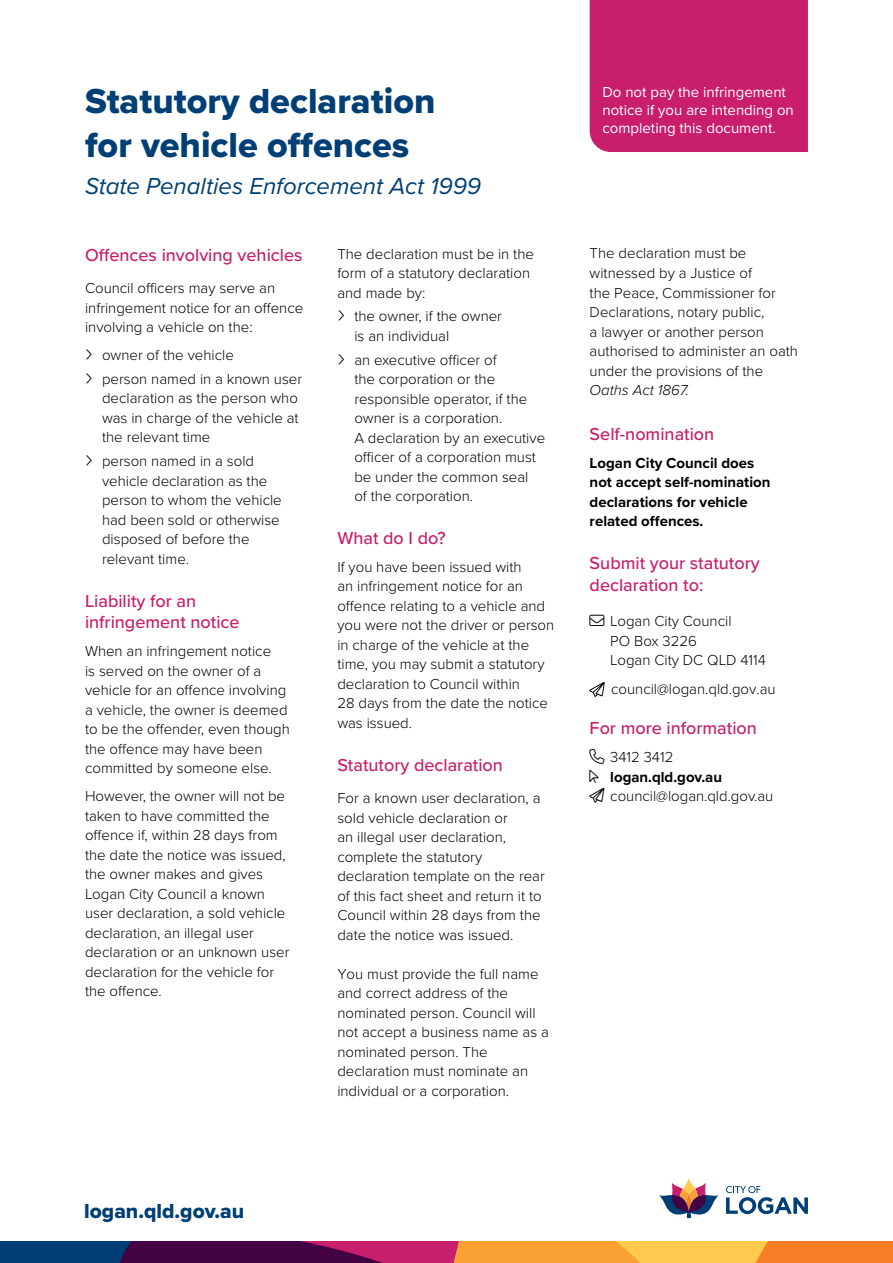
<style>
.page{position:relative;width:893px;height:1263px;background:#fff}
.page>*{position:absolute;margin:0;border:0;box-sizing:border-box;transform-origin:0 0}
.t1{font:36px/43.2px "Proxima Nova Extrabld";color:#003f75}
.t2{font:italic 24px "Proxima Nova";color:#003f75}
.t3{font:21px "Proxima Nova Extrabld";color:#003f75}
.t4{font:500 18px/21.6px "Proxima Nova";color:#c81e6b}
.t5{font:500 18px "Proxima Nova";color:#c71e6a}
.t6{font:300 15px/19.5px "Proxima Nova";color:#000}
.t7{font:700 15px/19.5px "Proxima Nova";color:#000}
.t8{font:15px/18px "Proxima Nova";color:#fff}
.s1{font-style:italic}
</style>
<div class="page">
<svg style="left:0;top:1242px;width:893px;height:21px;background:#a35c49"></svg>
<svg style="left:659px;top:1178px;width:60px;height:40px"></svg>
<svg style="left:726px;top:1186px;width:82px;height:28px"></svg>
<div style="left:590px;top:0;width:218px;height:152px;background:#c81e6b"></div>
<img style="left:589px;top:682px;width:16px;height:16px">
<h1 class="t1" style="left:85px;top:79px;width:352px">Statutory declaration for vehicle offences</h1>
<p class="t2" style="left:85px;top:168px;width:397px">State Penalties Enforcement Act 1999</p>
<h2 class="t4" style="left:85px;top:243px;width:219px">Offences involving vehicles</h2>
<p class="t6" style="left:85px;top:278px;width:220px">Council officers may serve an infringement notice for an offence involving a vehicle on the:</p>
<p class="t6" style="left:102px;top:345px;width:133px">owner of the vehicle</p>
<p class="t6" style="left:102px;top:368px;width:202px">person named in a known user declaration as the person who was in charge of the vehicle at the relevant time</p>
<p class="t6" style="left:102px;top:451px;width:181px">person named in a sold vehicle declaration as the person to whom the vehicle had been sold or otherwise disposed of before the relevant time.</p>
<h2 class="t4" style="left:85px;top:589px;width:156px">Liability for an infringement notice</h2>
<p class="t6" style="left:85px;top:640px;width:206px">When an infringement notice<br>is served on the owner of a vehicle for an offence involving a vehicle, the owner is deemed to be the offender, even though the offence may have been committed by someone else.</p>
<p class="t6" style="left:85px;top:786px;width:206px">However, the owner will not be taken to have committed the offence if, within 28 days from the date the notice was issued, the owner makes and gives<br>Logan City Council a known user declaration, a sold vehicle declaration, an illegal user declaration or an unknown user declaration for the vehicle for the offence.</p>
<p class="t6" style="left:337px;top:243px;width:198px">The declaration must be in the form of a statutory declaration and made by:</p>
<p class="t6" style="left:354px;top:306px;width:149px">the owner, if the owner is an individual</p>
<p class="t6" style="left:354px;top:349px;width:192px">an executive officer of<br>the corporation or the responsible operator, if the owner is a corporation.<br>A declaration by an executive officer of a corporation must be under the common seal<br>of the corporation.</p>
<h2 class="t4" style="left:337px;top:526px;width:110px">What do I do?</h2>
<p class="t6" style="left:337px;top:556px;width:218px">If you have been issued with<br>an infringement notice for an offence relating to a vehicle and you were not the driver or person in charge of the vehicle at the time, you may submit a statutory declaration to Council within<br>28 days from the date the notice was issued.</p>
<h2 class="t4" style="left:337px;top:753px;width:167px">Statutory declaration</h2>
<p class="t6" style="left:337px;top:787px;width:209px">For a known user declaration, a sold vehicle declaration or<br>an illegal user declaration, complete the statutory declaration template on the rear of this fact sheet and return it to<br>Council within 28 days from the date the notice was issued.</p>
<p class="t6" style="left:337px;top:963px;width:213px">You must provide the full name and correct address of the nominated person. Council will not accept a business name as a nominated person. The declaration must nominate an individual or a corporation.</p>
<p class="t8" style="left:602px;top:82px;width:193px">Do not pay the infringement notice if you are intending on completing this document.</p>
<p class="t6" style="left:590px;top:243px;width:210px">The declaration must be witnessed by a Justice of<br>the Peace, Commissioner for<br>Declarations, notary public,<br>a lawyer or another person authorised to administer an oath under the provisions of the<br><span class="s1">Oaths Act 1867.</span></p>
<h3 class="t5" style="left:590px;top:421px;width:126px">Self-nomination</h3>
<p class="t7" style="left:590px;top:453px;width:182px">Logan City Council does not accept self-nomination declarations for vehicle related offences.</p>
<h2 class="t4" style="left:590px;top:552px;width:172px">Submit your statutory declaration to:</h2>
<p class="t6" style="left:610px;top:611px;width:157px;text-indent:-21px">✉ Logan City Council<br>PO Box 3226<br>Logan City DC QLD 4114</p>
<p class="t6" style="left:611px;top:678px;width:166px">council@logan.qld.gov.au</p>
<h2 class="t4" style="left:590px;top:717px;width:169px">For more information</h2>
<p class="t6" style="left:610px;top:746px;width:65px">3412 3412</p>
<p class="t7" style="left:610px;top:766px;width:113px">logan.qld.gov.au</p>
<p class="t6" style="left:610px;top:785px;width:165px">council@logan.qld.gov.au</p>
<h3 class="t3" style="left:84px;top:1195px;width:162px">logan.qld.gov.au</h3>
</div>
